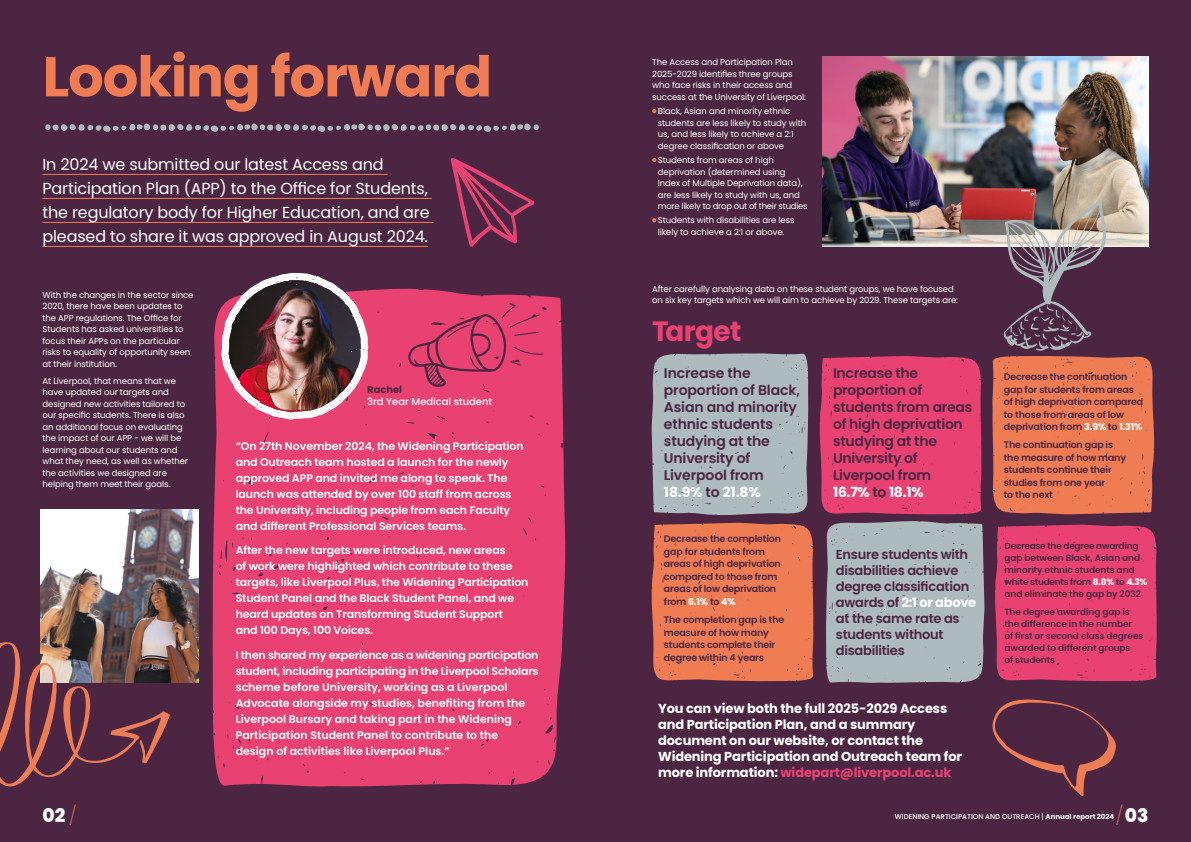
<style>
.page{position:relative;width:1191px;height:842px;background:#4b2541}
.page>*{position:absolute;margin:0;border:0;box-sizing:border-box;transform-origin:0 0}
.t1{font:700 56px "Poppins";letter-spacing:-.02em;color:#ef7c53}
.t2{font:700 27.9px "Poppins";letter-spacing:-.02em;color:#e94272}
.t3{font:800 18.7px "Poppins";color:#fff}
.t4{font:16px/24px "Poppins";letter-spacing:-.01em;color:#fff}
.t5{font:600 14px/17px "Poppins";letter-spacing:-.01em;color:#4b2541}
.t6{font:700 13px/16px "Poppins";letter-spacing:-.01em;color:#fff}
.t7{font:600 13px/16px "Poppins";letter-spacing:-.02em;color:#4b2541}
.t8{font:600 11px/16px "Poppins";letter-spacing:-.01em;color:#fff}
.t9{font:500 9.9px "Poppins";color:#fff}
.t10{font:700 9.9px "Poppins";color:#4b2541}
.t11{font:600 9.5px/12.5px "Poppins";letter-spacing:-.02em;color:#4b2541}
.t12{font:600 9px/12px "Poppins";letter-spacing:-.01em;color:#4b2541}
.t13{font:8.5px/11.5px "Poppins";letter-spacing:-.01em;color:#fff}
.t14{font:500 7px "Poppins";color:#fff}
.s1{font-weight:700;color:#fff}
.s2{color:#e94272}
.s3{font-weight:200;color:#ef7c53}
.s4{font-weight:700}
</style>
<div class="page">
<img style="left:822px;top:57px;width:326px;height:190px">
<img style="left:40px;top:510px;width:158px;height:173px">
<svg style="left:992px;top:699px;width:124px;height:97px"></svg>
<svg style="left:45px;top:123px;width:494px;height:9px"></svg>
<svg style="left:652px;top:109px;width:4px;height:4px"></svg>
<svg style="left:652px;top:158px;width:4px;height:4px"></svg>
<svg style="left:652px;top:218px;width:4px;height:4px"></svg>
<hr style="left:43px;top:174px;width:345px;height:1px;background:#ef7c53">
<hr style="left:43px;top:198px;width:389px;height:1px;background:#ef7c53">
<hr style="left:43px;top:222px;width:390px;height:1px;background:#ef7c53">
<hr style="left:43px;top:246px;width:385px;height:1px;background:#ef7c53">
<div style="left:212px;top:288px;width:354px;height:499px;background:#e94272"></div>
<img style="left:221px;top:273px;width:147px;height:147px">
<img style="left:229px;top:280px;width:65px;height:60px">
<svg style="left:450px;top:158px;width:85px;height:89px"></svg>
<svg style="left:0;top:637px;width:170px;height:150px"></svg>
<svg style="left:408px;top:306px;width:136px;height:81px;background:#d53e6b"></svg>
<svg style="left:995px;top:524px;width:162px;height:157px;background:#e0406f"></svg>
<svg style="left:651px;top:353px;width:334px;height:330px;background:#bf8287"></svg>
<svg style="left:992px;top:200px;width:163px;height:315px"></svg>
<h1 class="t1" style="left:43px;top:44px;width:451px">Looking forward</h1>
<h3 class="t4" style="left:43px;top:153px;width:389px">In 2024 we submitted our latest Access and Participation Plan (APP) to the Office for Students, the regulatory body for Higher Education, and are pleased to share it was approved in August 2024.</h3>
<p class="t13" style="left:43px;top:289px;width:152px">With the changes in the sector since 2020, there have been updates to the APP regulations. The Office for Students has asked universities to focus their APPs on the particular risks to equality of opportunity seen at their institution.</p>
<p class="t13" style="left:43px;top:375px;width:147px">At Liverpool, that means that we have updated our targets and designed new activities tailored to our specific students. There is also an additional focus on evaluating the impact of our APP - we will be learning about our students and what they need, as well as whether the activities we designed are helping them meet their goals.</p>
<p class="t10" style="left:367px;top:384px;width:36px">Rachel</p>
<p class="t9" style="left:367px;top:396px;width:126px">3rd Year Medical student</p>
<p class="t8" style="left:236px;top:438px;width:289px">“On 27th November 2024, the Widening Participation and Outreach team hosted a launch for the newly approved APP and invited me along to speak. The launch was attended by over 100 staff from across the University, including people from each Faculty and different Professional Services teams.</p>
<p class="t8" style="left:236px;top:542px;width:294px">After the new targets were introduced, new areas<br>of work were highlighted which contribute to these targets, like Liverpool Plus, the Widening Participation Student Panel and the Black Student Panel, and we heard updates on Transforming Student Support<br>and 100 Days, 100 Voices.</p>
<p class="t8" style="left:236px;top:647px;width:304px">I then shared my experience as a widening participation student, including participating in the Liverpool Scholars scheme before University, working as a Liverpool Advocate alongside my studies, benefiting from the Liverpool Bursary and taking part in the Widening Participation Student Panel to contribute to the design of activities like Liverpool Plus.”</p>
<p class="t13" style="left:652px;top:57px;width:155px">The Access and Participation Plan 2025-2029 identifies three groups who face risks in their access and success at the University of Liverpool:</p>
<p class="t13" style="left:658px;top:106px;width:150px">Black, Asian and minority ethnic students are less likely to study with us, and less likely to achieve a 2:1 degree classification or above</p>
<p class="t13" style="left:658px;top:154px;width:151px">Students from areas of high deprivation (determined using Index of Multiple Deprivation data), are less likely to study with us, and more likely to drop out of their studies</p>
<p class="t13" style="left:658px;top:215px;width:138px">Students with disabilities are less likely to achieve a 2:1 or above.</p>
<p class="t13" style="left:652px;top:283px;width:307px">After carefully analysing data on these student groups, we have focused on six key targets which we will aim to achieve by 2029. These targets are:</p>
<h2 class="t2" style="left:652px;top:315px;width:91px">Target</h2>
<h3 class="t5" style="left:664px;top:365px;width:137px">Increase the proportion of Black,<br>Asian and minority ethnic students studying at the<br>University of<br>Liverpool from<br><span class="s1">18.9%</span> to <span class="s1">21.8%</span></h3>
<p class="t11" style="left:664px;top:533px;width:119px">Decrease the completion gap for students from areas of high deprivation compared to those from areas of low deprivation from <span class="s1">6.1%</span> to <span class="s1">4%</span></p>
<p class="t11" style="left:664px;top:614px;width:122px">The completion gap is the measure of how many students complete their degree within 4 years</p>
<h3 class="t5" style="left:833px;top:365px;width:141px">Increase the proportion of students from areas of high deprivation studying at the<br>University of<br>Liverpool from<br><span class="s1">16.7%</span> to <span class="s1">18.1%</span></h3>
<h3 class="t7" style="left:836px;top:546px;width:142px">Ensure students with disabilities achieve degree classification awards of <span class="s1">2:1 or above </span>at the same rate as students without disabilities</h3>
<h3 class="t6" style="left:658px;top:701px;width:305px">You can view both the full 2025-2029 Access and Participation Plan, and a summary document on our website, or contact the Widening Participation and Outreach team for more information: <span class="s2">widepart@liverpool.ac.uk</span></h3>
<p class="t11" style="left:1003px;top:370px;width:141px">Decrease the continuation gap for students from areas of high deprivation compared to those from areas of low deprivation from <span class="s1">3.9%</span> to <span class="s1">1.31%</span></p>
<p class="t11" style="left:1003px;top:439px;width:124px">The continuation gap is the measure of how many students continue their studies from one year<br>to the next</p>
<p class="t12" style="left:1004px;top:540px;width:144px">Decrease the degree awarding gap between Black, Asian and minority ethnic students and white students from <span class="s1">8.8%</span> to <span class="s1">4.3% </span>and eliminate the gap by 2032</p>
<p class="t12" style="left:1004px;top:605px;width:140px">The degree awarding gap is the difference in the number<br>of first or second class degrees awarded to different groups<br>of students</p>
<h3 class="t3" style="left:43px;top:804px;width:36px">02 <span class="s3">/</span></h3>
<p class="t14" style="left:895px;top:813px;width:221px">WIDENING PARTICIPATION AND OUTREACH | <span class="s4">Annual report 2024</span></p>
<h3 class="t3" style="left:1115px;top:804px;width:34px"><span class="s3">/</span>03</h3>
</div>
